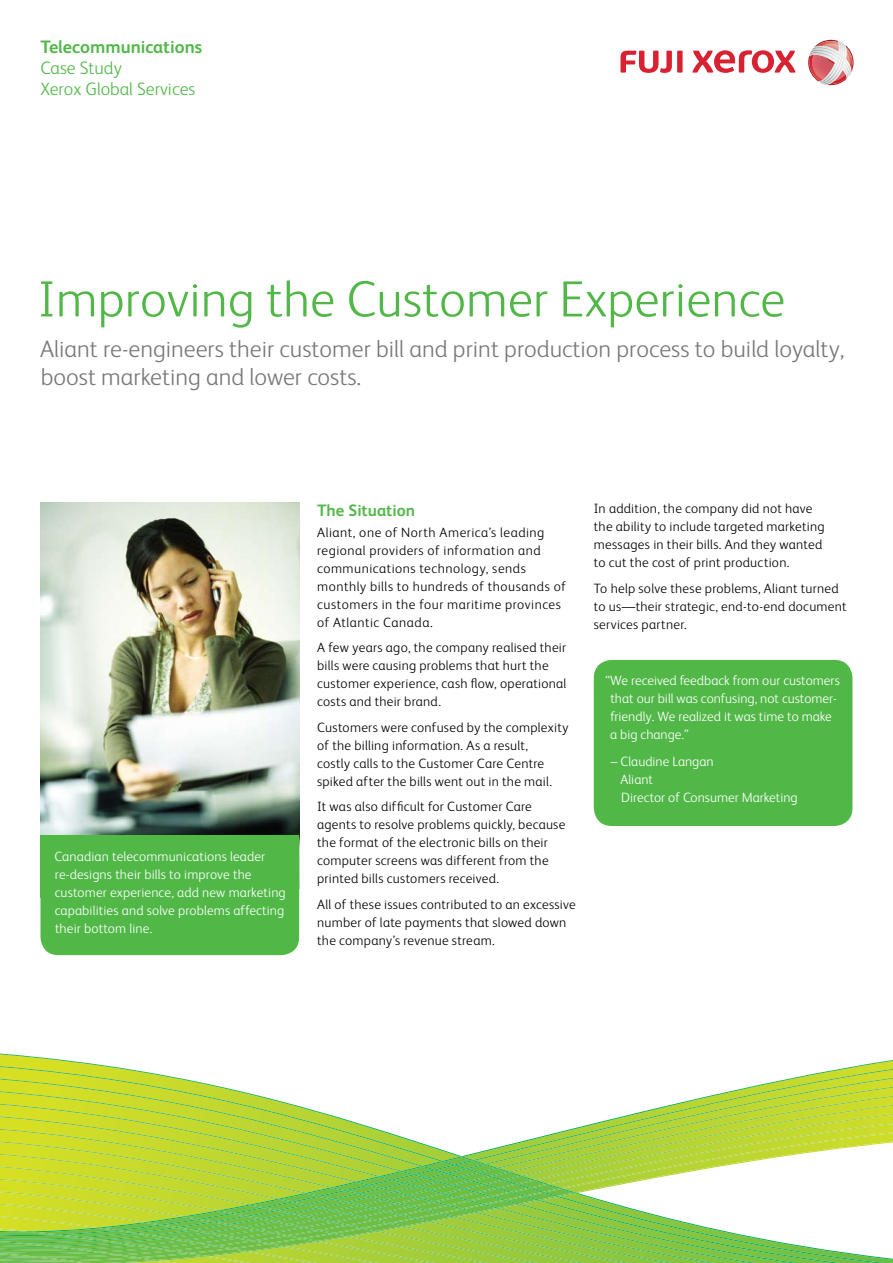
<style>
.page{position:relative;width:893px;height:1263px;background:#fff}
.page>*{position:absolute;margin:0;border:0;box-sizing:border-box;transform-origin:0 0}
.t1{font:300 51px "Xerox Sans";color:#51b848}
.t2{font:300 24px/28.5px "Xerox Sans";color:#77787b}
.t3{font:300 18px/21px "Xerox Sans";color:#51b848}
.t4{font:700 18px "Xerox Sans";color:#51b848}
.t5{font:700 16.5px "Xerox Sans";color:#51b848}
.t6{font:300 13.5px/18px "Xerox Sans";letter-spacing:.02em;color:#000}
.t7{font:300 13.5px/18px "Xerox Sans";color:#fff}
.t8{font:300 13.5px/18px "Xerox Sans";letter-spacing:.04em;color:#000}
</style>
<div class="page">
<svg style="left:808px;top:40px;width:45px;height:45px"></svg>
<img style="left:820px;top:41px;width:21px;height:42px">
<svg style="left:692px;top:50px;width:104px;height:23px"></svg>
<div style="left:677px;top:51px;width:6px;height:22px;background:#d92231"></div>
<svg style="left:620px;top:51px;width:52px;height:22px"></svg>
<img style="left:40px;top:503px;width:259px;height:332px">
<div style="left:40px;top:835px;width:259px;height:120px;background:#51b848;border-radius:18px"></div>
<svg style="left:40px;top:835px;width:259px;height:14px"></svg>
<div style="left:594px;top:660px;width:258px;height:166px;background:#51b848;border-radius:18px"></div>
<svg style="left:0;top:1053px;width:63px;height:7px"></svg>
<svg style="left:0;top:1060px;width:893px;height:203px"></svg>
<img style="left:26px;top:1256px;width:21px;height:2px">
<h3 class="t4" style="left:40px;top:34px;width:163px">Telecommunications</h3>
<h3 class="t3" style="left:40px;top:56px;width:156px">Case Study<br>Xerox Global Services</h3>
<h1 class="t1" style="left:38px;top:265px;width:749px">Improving the Customer Experience</h1>
<h2 class="t2" style="left:40px;top:333px;width:806px">Aliant re-engineers their customer bill and print production process to build loyalty, boost marketing and lower costs.</h2>
<p class="t7" style="left:55px;top:846px;width:233px">Canadian telecommunications leader re-designs their bills to improve the customer experience, add new marketing capabilities and solve problems affecting their bottom line.</p>
<p class="t5" style="left:317px;top:499px;width:100px">The Situation</p>
<p class="t8" style="left:317px;top:522px;width:250px">Aliant, one of North America’s leading regional providers of information and communications technology, sends monthly bills to hundreds of thousands of customers in the four maritime provinces of Atlantic Canada.</p>
<p class="t6" style="left:317px;top:638px;width:251px">A few years ago, the company realised their bills were causing problems that hurt the customer experience, cash flow, operational costs and their brand.</p>
<p class="t6" style="left:317px;top:718px;width:253px">Customers were confused by the complexity of the billing information. As a result,<br>costly calls to the Customer Care Centre spiked after the bills went out in the mail.</p>
<p class="t6" style="left:317px;top:797px;width:250px">It was also difficult for Customer Care agents to resolve problems quickly, because the format of the electronic bills on their computer screens was different from the printed bills customers received.</p>
<p class="t6" style="left:317px;top:895px;width:260px">All of these issues contributed to an excessive number of late payments that slowed down the company’s revenue stream.</p>
<p class="t6" style="left:594px;top:499px;width:232px">In addition, the company did not have the ability to include targeted marketing messages in their bills. And they wanted to cut the cost of print production.</p>
<p class="t6" style="left:594px;top:578px;width:254px">To help solve these problems, Aliant turned to us—their strategic, end-to-end document services partner.</p>
<p class="t7" style="left:610px;top:671px;width:231px;text-indent:-5px">“We received feedback from our customers that our bill was confusing, not customer&shy;friendly. We realized it was time to make a big change.”</p>
<p class="t7" style="left:621px;top:752px;width:179px;text-indent:-10px">– Claudine Langan<br>Aliant<br>Director of Consumer Marketing</p>
</div>
